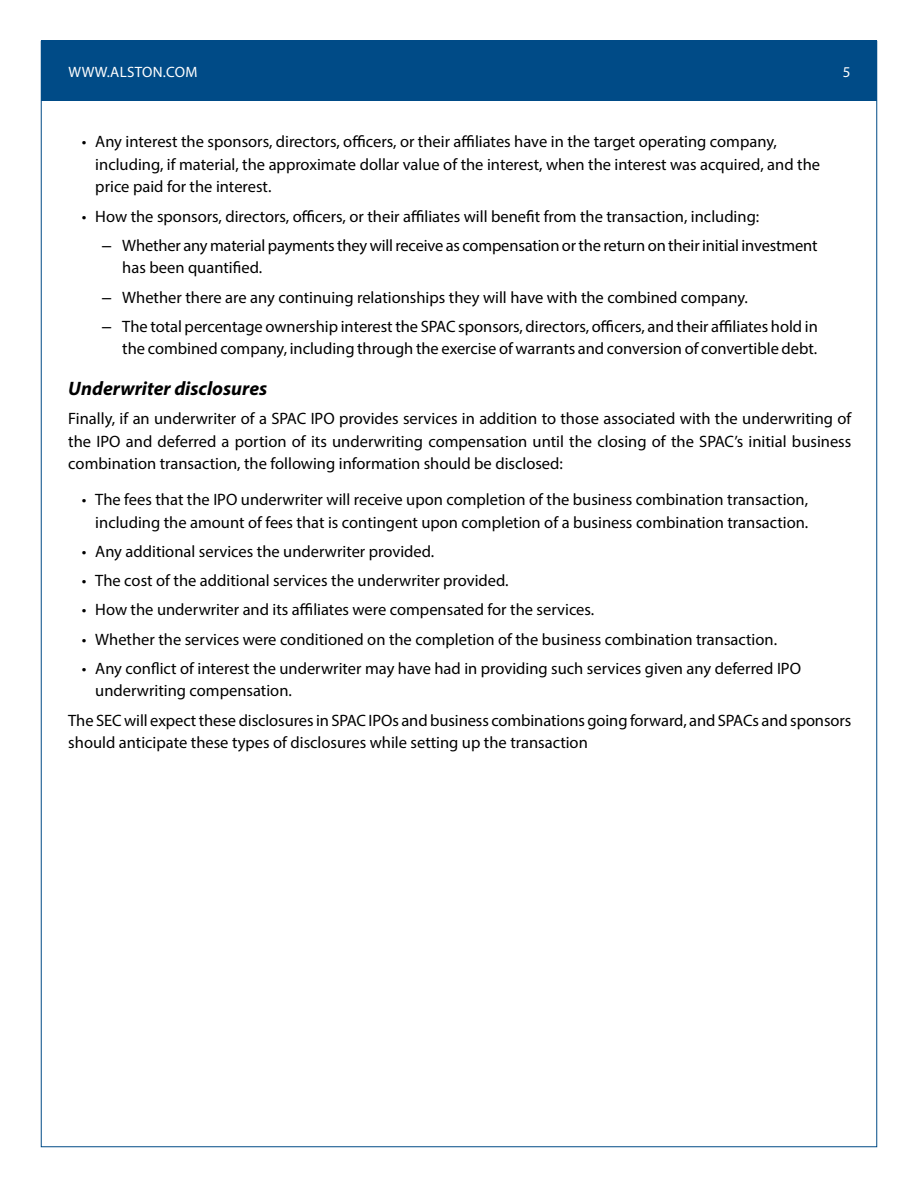
<style>
.page{position:relative;width:918px;height:1188px;background:#fff}
.page>*{position:absolute;margin:0;border:0;box-sizing:border-box;transform-origin:0 0}
.t1{font:italic 700 19.5px "Myriad Pro";color:#000}
.t2{font:16.5px/22.5px "Myriad Pro";color:#000}
.t3{font:15px "Myriad Pro";letter-spacing:.02em;color:#fff}
.s1{font-family:"Arial"}
</style>
<div class="page">
<div style="left:41px;top:40px;width:835px;height:61px;background:#004b87"></div>
<p class="t3" style="left:68px;top:62px;width:130px">WWW.ALSTON.COM</p>
<p class="t3" style="left:843px;top:62px;width:9px">5</p>
<p class="t2" style="left:95px;top:130px;width:726px;text-indent:-13px">• Any interest the sponsors, directors, officers, or their affiliates have in the target operating company, including, if material, the approximate dollar value of the interest, when the interest was acquired, and the price paid for the interest.</p>
<p class="t2" style="left:82px;top:205px;width:679px">• How the sponsors, directors, officers, or their affiliates will benefit from the transaction, including:</p>
<p class="t2" style="left:122px;top:234px;width:697px;text-indent:-20px"><span class="s1">–</span> Whether any material payments they will receive as compensation or the return on their initial investment has been quantified.</p>
<p class="t2" style="left:102px;top:286px;width:647px"><span class="s1">–</span> Whether there are any continuing relationships they will have with the combined company.</p>
<p class="t2" style="left:102px;top:315px;width:717px;text-align:right"><span class="s1">–</span> The total percentage ownership interest the SPAC sponsors, directors, officers, and their affiliates hold in the combined company, including through the exercise of warrants and conversion of convertible debt.</p>
<p class="t1" style="left:68px;top:376px;width:200px">Underwriter disclosures</p>
<p class="t2" style="left:68px;top:407px;width:785px;text-align:justify">Finally, if an underwriter of a SPAC IPO provides services in addition to those associated with the underwriting of the IPO and deferred a portion of its underwriting compensation until the closing of the SPAC’s initial business combination transaction, the following information should be disclosed:</p>
<p class="t2" style="left:82px;top:488px;width:728px;text-align:right">• The fees that the IPO underwriter will receive upon completion of the business combination transaction, including the amount of fees that is contingent upon completion of a business combination transaction.</p>
<p class="t2" style="left:82px;top:540px;width:354px">• Any additional services the underwriter provided.</p>
<p class="t2" style="left:82px;top:569px;width:428px">• The cost of the additional services the underwriter provided.</p>
<p class="t2" style="left:82px;top:598px;width:514px">• How the underwriter and its affiliates were compensated for the services.</p>
<p class="t2" style="left:82px;top:628px;width:697px">• Whether the services were conditioned on the completion of the business combination transaction.</p>
<p class="t2" style="left:95px;top:657px;width:707px;text-indent:-13px">• Any conflict of interest the underwriter may have had in providing such services given any deferred IPO underwriting compensation.</p>
<p class="t2" style="left:68px;top:709px;width:785px">The SEC will expect these disclosures in SPAC IPOs and business combinations going forward, and SPACs and sponsors should anticipate these types of disclosures while setting up the transaction</p>
</div>
